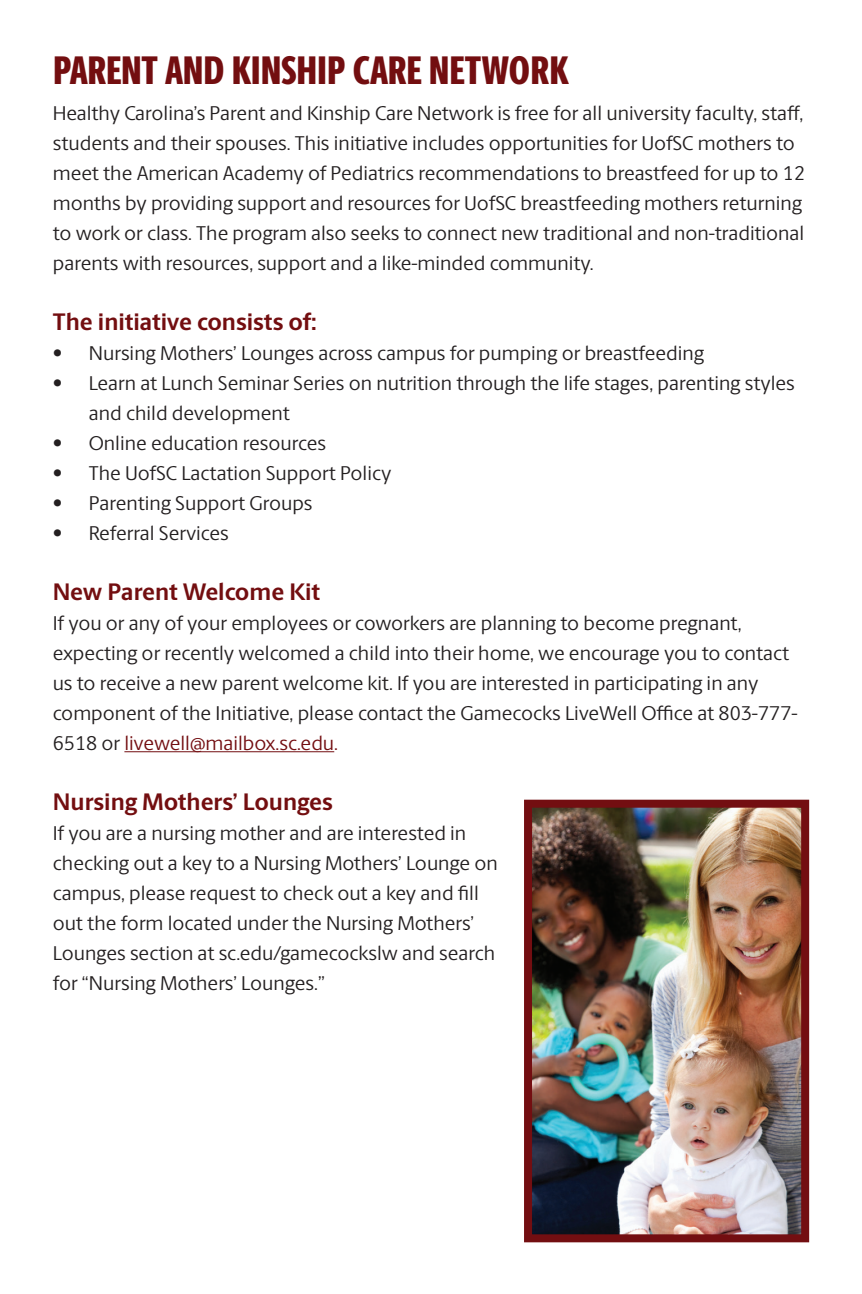
<style>
.page{position:relative;width:862px;height:1294px;background:#fff}
.page>*{position:absolute;margin:0;border:0;box-sizing:border-box;transform-origin:0 0}
.t1{font:800 40px "Berlingske Sans X Cn";letter-spacing:.01em;color:#730e10}
.t2{font:700 24px "Berlingske Sans";letter-spacing:-.005em;color:#730e10}
.t3{font:20px/30px "Berlingske Sans";color:#231f20}
.s1{color:#730e11}
</style>
<div class="page">
<hr style="left:124px;top:751px;width:210px;height:1px;background:#730e11">
<img style="left:533px;top:808px;width:267px;height:425px">
<div style="left:524px;top:799px;width:285px;height:443px;border:8px solid #730e11"></div>
<h1 class="t1" style="left:53px;top:40px;width:516px">PARENT AND KINSHIP CARE NETWORK</h1>
<p class="t3" style="left:53px;top:97px;width:753px">Healthy Carolina’s Parent and Kinship Care Network is free for all university faculty, staff, students and their spouses. This initiative includes opportunities for UofSC mothers to meet the American Academy of Pediatrics recommendations to breastfeed for up to 12 months by providing support and resources for UofSC breastfeeding mothers returning to work or class. The program also seeks to connect new traditional and non-traditional parents with resources, support and a like-minded community.</p>
<p class="t2" style="left:53px;top:303px;width:265px">The initiative consists of:</p>
<p class="t3" style="left:53px;top:337px;width:653px">• Nursing Mothers’ Lounges across campus for pumping or breastfeeding</p>
<p class="t3" style="left:89px;top:367px;width:707px;text-indent:-36px">• Learn at Lunch Seminar Series on nutrition through the life stages, parenting styles and child development</p>
<p class="t3" style="left:53px;top:427px;width:275px">• Online education resources</p>
<p class="t3" style="left:53px;top:457px;width:340px">• The UofSC Lactation Support Policy</p>
<p class="t3" style="left:53px;top:487px;width:261px">• Parenting Support Groups</p>
<p class="t3" style="left:53px;top:517px;width:177px">• Referral Services</p>
<p class="t2" style="left:53px;top:573px;width:269px">New Parent Welcome Kit</p>
<p class="t3" style="left:53px;top:607px;width:746px">If you or any of your employees or coworkers are planning to become pregnant, expecting or recently welcomed a child into their home, we encourage you to contact us to receive a new parent welcome kit. If you are interested in participating in any component of the Initiative, please contact the Gamecocks LiveWell Office at 803-777- 6518 or <span class="s1">livewell@mailbox.sc.edu.</span></p>
<p class="t2" style="left:53px;top:783px;width:282px">Nursing Mothers’ Lounges</p>
<p class="t3" style="left:53px;top:817px;width:446px">If you are a nursing mother and are interested in checking out a key to a Nursing Mothers’ Lounge on campus, please request to check out a key and fill out the form located under the Nursing Mothers’ Lounges section at sc.edu/gamecockslw and search for “Nursing Mothers’ Lounges.”</p>
</div>
